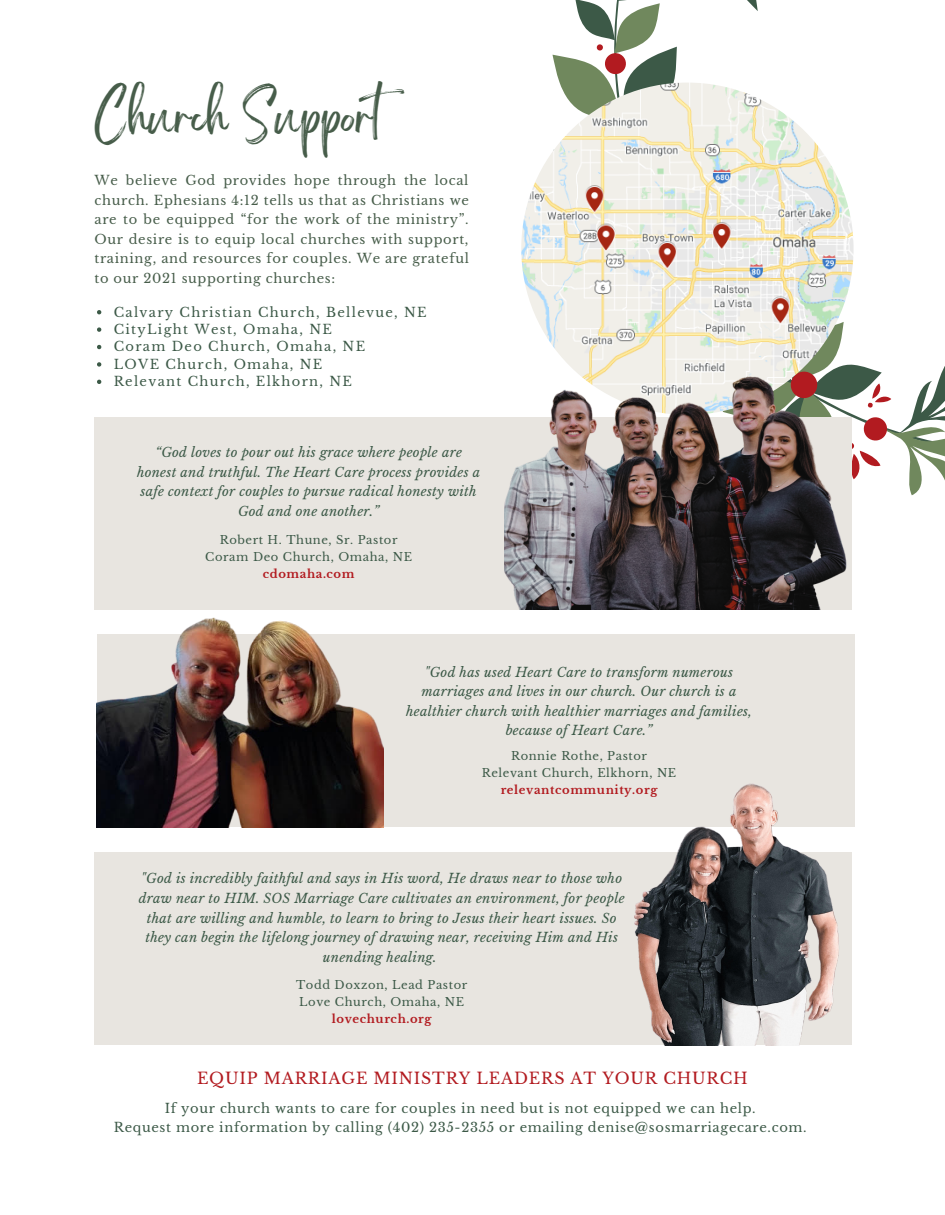
<style>
.page{position:relative;width:945px;height:1215px;background:#fff}
.page>*{position:absolute;margin:0;border:0;box-sizing:border-box;transform-origin:0 0}
.t1{font:38.7px "Brightwall";color:#475d4a}
.t2{font:15.75px "Libre Baskerville";letter-spacing:.05em;color:#b21b20}
.t3{font:italic 13.05px/19.5px "Libre Baskerville";letter-spacing:.02em;color:#3c5947;text-align:center}
.t4{font:13.05px/19.5px "Libre Baskerville";letter-spacing:.05em;color:#475d4a;text-align:justify}
.t5{font:13.05px "Libre Baskerville";letter-spacing:.05em;color:#3c5947}
.t6{font:13.05px "Libre Baskerville";letter-spacing:.1em;color:#3c5947}
.t7{font:11.55px "Libre Baskerville";letter-spacing:.05em;color:#3c5947}
.t8{font:700 11.55px "Libre Baskerville";letter-spacing:.05em;color:#b21b20}
</style>
<div class="page">
<svg style="left:534px;top:0;width:411px;height:496px"></svg>
<img style="left:521px;top:83px;width:333px;height:332px;border-radius:50%">
<div style="left:97px;top:635px;width:757px;height:192px;background:#e8e5e0"></div>
<div style="left:95px;top:417px;width:757px;height:192px;background:#e8e5e0"></div>
<img style="left:505px;top:363px;width:343px;height:246px">
<div style="left:95px;top:852px;width:757px;height:193px;background:#e8e5e0"></div>
<img style="left:634px;top:754px;width:221px;height:291px">
<img style="left:97px;top:609px;width:287px;height:218px">
<svg style="left:97px;top:310px;width:4px;height:4px"></svg>
<svg style="left:97px;top:327px;width:4px;height:5px"></svg>
<svg style="left:97px;top:345px;width:4px;height:4px"></svg>
<svg style="left:97px;top:362px;width:4px;height:5px"></svg>
<svg style="left:97px;top:380px;width:4px;height:4px"></svg>
<p class="t1" style="left:94px;top:104px;width:325px">Church Support</p>
<p class="t4" style="left:94px;top:171px;width:376px">We believe God provides hope through the local church. Ephesians 4:12 tells us that as Christians we are to be equipped “for the work of the ministry”.<br>Our desire is to equip local churches with support, training, and resources for couples. We are grateful to our 2021 supporting churches:</p>
<p class="t6" style="left:114px;top:304px;width:314px">Calvary Christian Church, Bellevue, NE</p>
<p class="t6" style="left:114px;top:321px;width:220px">CityLight West, Omaha, NE</p>
<p class="t6" style="left:114px;top:339px;width:253px">Coram Deo Church, Omaha, NE</p>
<p class="t6" style="left:114px;top:356px;width:210px">LOVE Church, Omaha, NE</p>
<p class="t6" style="left:114px;top:374px;width:240px">Relevant Church, Elkhorn, NE</p>
<p class="t3" style="left:137px;top:443px;width:345px">“God loves to pour out his grace where people are honest and truthful. The Heart Care process provides a safe context for couples to pursue radical honesty with God and one another.”</p>
<p class="t7" style="left:220px;top:533px;width:179px">Robert H. Thune, Sr. Pastor</p>
<p class="t7" style="left:205px;top:550px;width:208px">Coram Deo Church, Omaha, NE</p>
<p class="t8" style="left:263px;top:567px;width:93px">cdomaha.com</p>
<p class="t3" style="left:406px;top:663px;width:347px">"God has used Heart Care to transform numerous marriages and lives in our church. Our church is a healthier church with healthier marriages and families, because of Heart Care.”</p>
<p class="t7" style="left:511px;top:749px;width:137px">Ronnie Rothe, Pastor</p>
<p class="t7" style="left:482px;top:766px;width:196px">Relevant Church, Elkhorn, NE</p>
<p class="t8" style="left:501px;top:783px;width:158px">relevantcommunity.org</p>
<p class="t3" style="left:139px;top:869px;width:487px">"God is incredibly faithful and says in His word, He draws near to those who draw near to HIM. SOS Marriage Care cultivates an environment, for people that are willing and humble, to learn to bring to Jesus their heart issues. So they can begin the lifelong journey of drawing near, receiving Him and His unending healing.</p>
<p class="t7" style="left:296px;top:978px;width:173px">Todd Doxzon, Lead Pastor</p>
<p class="t7" style="left:299px;top:995px;width:166px">Love Church, Omaha, NE</p>
<p class="t8" style="left:332px;top:1012px;width:101px">lovechurch.org</p>
<p class="t2" style="left:197px;top:1069px;width:552px">EQUIP MARRIAGE MINISTRY LEADERS AT YOUR CHURCH</p>
<p class="t5" style="left:165px;top:1100px;width:592px">If your church wants to care for couples in need but is not equipped we can help.</p>
<p class="t5" style="left:114px;top:1120px;width:694px">Request more information by calling (402) 235-2355 or emailing denise@sosmarriagecare.com.</p>
</div>
